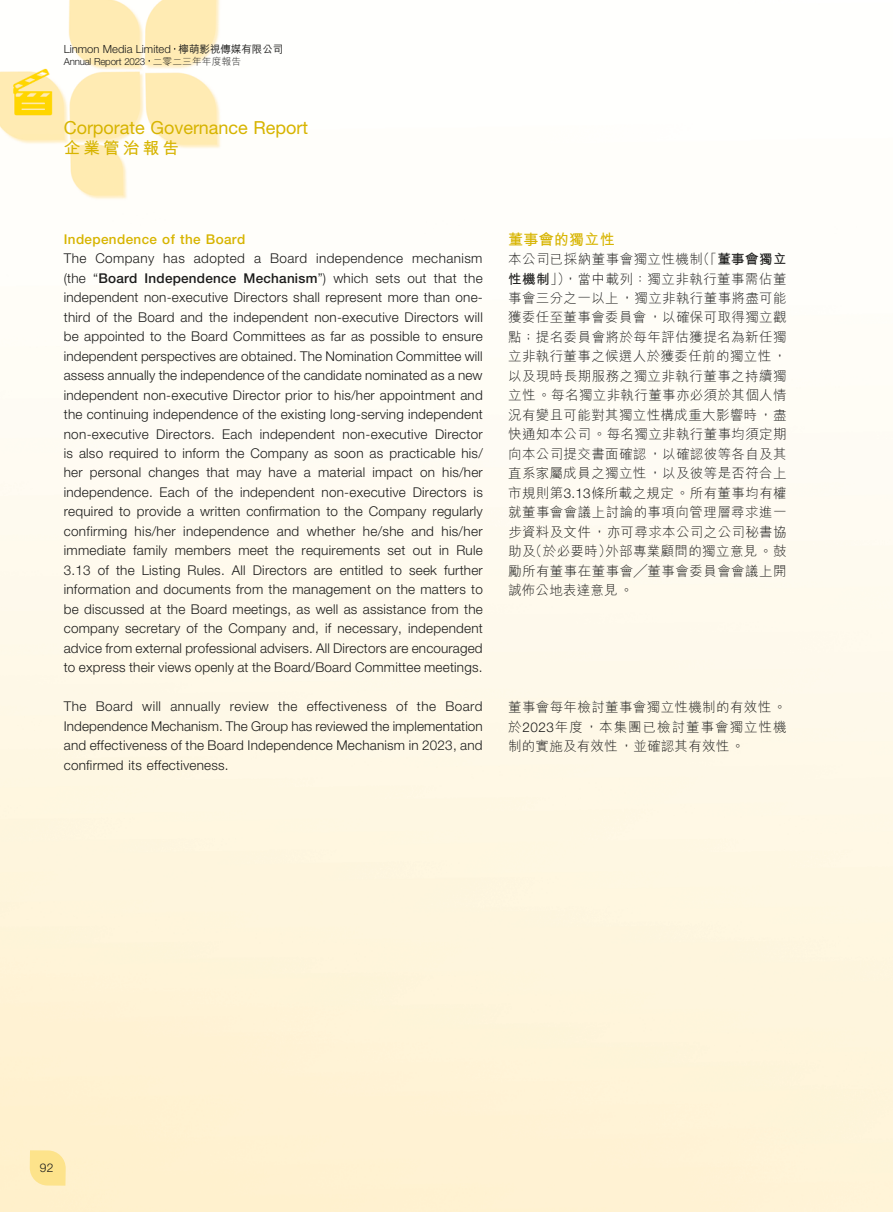
<style>
.page{position:relative;width:893px;height:1212px;background:#fff}
.page>*{position:absolute;margin:0;border:0;box-sizing:border-box;transform-origin:0 0}
.t1{font:18px "Helvetica Neue LT Std";letter-spacing:-.005em;color:#d7b400}
.t2{font:700 16.5px "M Hei HK";letter-spacing:.195em;color:#d7b400}
.t3{font:700 15px "M Hei HK";letter-spacing:.015em;color:#d7b400}
.t4{font:300 13.5px/19.5px "Helvetica Neue LT Std";letter-spacing:.015em;color:#1c1c1b;text-align:justify}
.t5{font:300 13.5px/19.5px "M Hei HK";letter-spacing:.025em;color:#1c1c1b;text-align:justify}
.t6{font:500 13.5px "Helvetica Neue LT Std";letter-spacing:.025em;color:#d7b400}
.t7{font:300 12px "Helvetica Neue LT Std";color:#1c1c1b}
.t8{font:300 11.25px "Helvetica Neue LT Std";color:#1c1c1b}
.t9{font:300 9.75px "Helvetica Neue LT Std";letter-spacing:-.025em;color:#1c1c1b}
.s1{font-family:"M Hei HK";font-weight:500;font-size:10.5px}
.s2{font-family:"M Hei HK"}
.s3{font-weight:500}
.s4{font-weight:700}
.s5{font-family:"Helvetica Neue LT Std"}
</style>
<div class="page">
<img style="left:0;top:0;width:893px;height:1212px">
<svg style="left:30px;top:1150px;width:36px;height:35px"></svg>
<p class="t8" style="left:64px;top:42px;width:221px">Linmon Media Limited <span class="s1">檸萌影視傳媒有限公司</span></p>
<p class="t9" style="left:64px;top:55px;width:179px">Annual Report 2023 <span class="s2">二零二三年年度報告</span></p>
<h1 class="t1" style="left:64px;top:117px;width:246px">Corporate Governance Report</h1>
<p class="t2" style="left:64px;top:135px;width:117px">企業管治報告</p>
<p class="t6" style="left:64px;top:231px;width:183px">Independence of the Board</p>
<p class="t4" style="left:64px;top:248px;width:421px">The Company has adopted a Board independence mechanism (the “<span class="s3">Board Independence Mechanism</span>”) which sets out that the independent non-executive Directors shall represent more than one&shy;third of the Board and the independent non-executive Directors will be appointed to the Board Committees as far as possible to ensure independent perspectives are obtained. The Nomination Committee will assess annually the independence of the candidate nominated as a new independent non-executive Director prior to his/her appointment and the continuing independence of the existing long-serving independent non-executive Directors. Each independent non-executive Director is also required to inform the Company as soon as practicable his/ her personal changes that may have a material impact on his/her independence. Each of the independent non-executive Directors is required to provide a written confirmation to the Company regularly confirming his/her independence and whether he/she and his/her immediate family members meet the requirements set out in Rule 3.13 of the Listing Rules. All Directors are entitled to seek further information and documents from the management on the matters to be discussed at the Board meetings, as well as assistance from the company secretary of the Company and, if necessary, independent advice from external professional advisers. All Directors are encouraged to express their views openly at the Board/Board Committee meetings.</p>
<p class="t4" style="left:64px;top:697px;width:421px">The Board will annually review the effectiveness of the Board Independence Mechanism. The Group has reviewed the implementation and effectiveness of the Board Independence Mechanism in 2023, and confirmed its effectiveness.</p>
<p class="t3" style="left:508px;top:228px;width:108px">董事會的獨立性</p>
<p class="t5" style="left:508px;top:249px;width:280px">本公司已採納董事會獨立性機制（「<span class="s4">董事會獨立性機制</span>」），當中載列：獨立非執行董事需佔董事會三分之一以上，獨立非執行董事將盡可能獲委任至董事會委員會，以確保可取得獨立觀點；提名委員會將於每年評估獲提名為新任獨立非執行董事之候選人於獲委任前的獨立性，以及現時長期服務之獨立非執行董事之持續獨立性。每名獨立非執行董事亦必須於其個人情況有變且可能對其獨立性構成重大影響時，盡快通知本公司。每名獨立非執行董事均須定期向本公司提交書面確認，以確認彼等各自及其直系家屬成員之獨立性，以及彼等是否符合上市規則第<span class="s5">3.13</span>條所載之規定。所有董事均有權就董事會會議上討論的事項向管理層尋求進一步資料及文件，亦可尋求本公司之公司秘書協助及（於必要時）外部專業顧問的獨立意見。鼓勵所有董事在董事會╱董事會委員會會議上開誠佈公地表達意見。</p>
<p class="t5" style="left:508px;top:697px;width:280px">董事會每年檢討董事會獨立性機制的有效性。於<span class="s5">2023</span>年度，本集團已檢討董事會獨立性機制的實施及有效性，並確認其有效性。</p>
<p class="t7" style="left:40px;top:1160px;width:15px">92</p>
</div>
